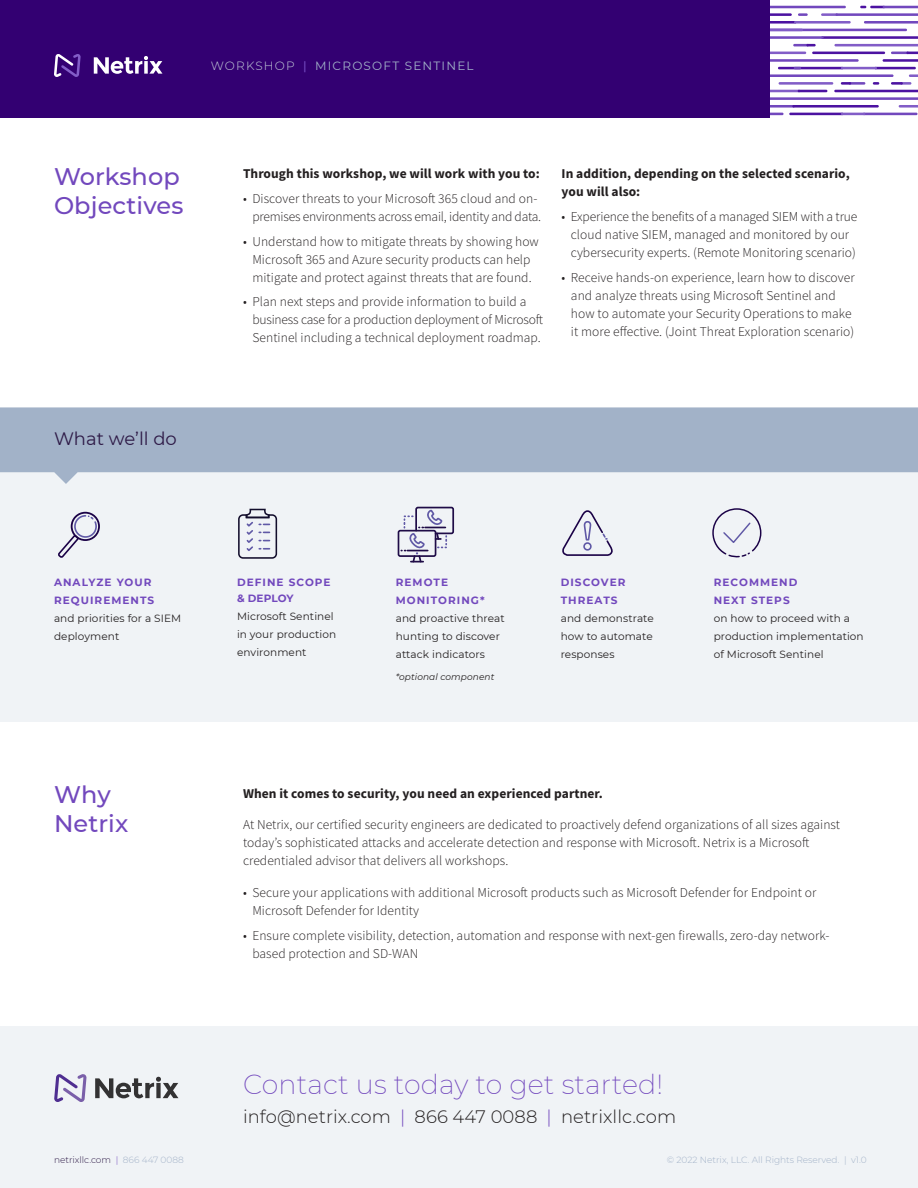
<style>
.page{position:relative;width:918px;height:1188px;background:#fff}
.page>*{position:absolute;margin:0;border:0;box-sizing:border-box;transform-origin:0 0}
.t1{font:200 27px "Montserrat";letter-spacing:.005em;color:#7248bd}
.Body____Large_Header{font:500 24px/28.5px "Montserrat";letter-spacing:.005em;color:#7248bd}
.t2{font:300 18px "Montserrat";letter-spacing:.005em;color:#231f20}
.Header____Highlight{font:18px "Montserrat";color:#2e1a47}
.Body____Source_Sans{font:300 13.5px/18px "Source Sans Pro";letter-spacing:.005em;color:#231f20}
.Body____Source_Sans-2{font:700 13.5px/18px "Source Sans Pro";letter-spacing:.005em;color:#231f20}
.Body____Source_Sans-3{font:300 13.5px/18px "Source Sans Pro";letter-spacing:-.015em;color:#231f20;text-align:right}
.t3{font:12px "Montserrat";letter-spacing:.1em;color:#a2b2c8}
.Body____Header{font:10.5px/18px "Montserrat";letter-spacing:.01em;color:#231f20}
.Body____Header-2{font:700 10.5px/16.5px "Montserrat";letter-spacing:.095em;color:#7248bd}
.t4{font:300 9px "Montserrat";color:#a2b2c8}
.t5{font:300 9px "Montserrat";color:#2e1a47}
.Body____Header-3{font:italic 9px "Montserrat";letter-spacing:.01em;color:#231f20}
.s1{font-weight:300;color:#c5cfda}
.s2{font-weight:500;color:#7248bd}
.s3{font-weight:700;color:#7248bd}
.s4{color:#7248bd}
.s5{color:#a2b2c8}
</style>
<div class="page">
<div style="left:0;top:462px;width:918px;height:259px;background:#f0f3f6"></div>
<svg style="left:770px;top:52px;width:148px;height:63px"></svg>
<svg style="left:770px;top:6px;width:148px;height:40px"></svg>
<hr style="left:841px;top:67px;width:36px;height:2px;background:#825dc7">
<hr style="left:792px;top:105px;width:87px;height:3px;background:#4c12a1">
<hr style="left:841px;top:113px;width:24px;height:2px;background:#825dc7">
<div style="left:0;top:0;width:770px;height:118px;background:#330072"></div>
<svg style="left:54px;top:54px;width:27px;height:23px"></svg>
<svg style="left:94px;top:56px;width:68px;height:18px"></svg>
<div style="left:0;top:1026px;width:918px;height:162px;background:#f0f3f6"></div>
<svg style="left:0;top:407px;width:918px;height:77px;background:#aebccf"></svg>
<svg style="left:712px;top:508px;width:50px;height:49px"></svg>
<svg style="left:238px;top:508px;width:40px;height:51px"></svg>
<svg style="left:397px;top:506px;width:57px;height:57px"></svg>
<svg style="left:562px;top:510px;width:51px;height:46px"></svg>
<div style="left:71px;top:512px;width:29px;height:29px;border:2px solid #1b0247;border-radius:50%"></div>
<svg style="left:58px;top:514px;width:40px;height:44px"></svg>
<svg style="left:54px;top:1074px;width:33px;height:28px"></svg>
<svg style="left:95px;top:1077px;width:83px;height:21px"></svg>
<p class="t3" style="left:211px;top:57px;width:264px"><span class="s1">WORKSHOP</span> <span class="s2">|</span> MICROSOFT SENTINEL</p>
<p class="Body____Large_Header" style="left:54px;top:162px;width:131px">Workshop<br>Objectives</p>
<p class="Header____Highlight" style="left:54px;top:426px;width:124px">What we’ll do</p>
<p class="Body____Source_Sans-2" style="left:243px;top:164px;width:298px">Through this workshop, we will work with you to:</p>
<p class="Body____Source_Sans-3" style="left:243px;top:189px;width:300px">• Discover threats to your Microsoft 365 cloud and on&shy;premises environments across email, identity and data.</p>
<p class="Body____Source_Sans" style="left:243px;top:232px;width:297px;text-align:center">• Understand how to mitigate threats by showing how<br>Microsoft 365 and Azure security products can help mitigate and protect against threats that are found.</p>
<p class="Body____Source_Sans" style="left:252px;top:293px;width:292px;text-indent:-9px">• Plan next steps and provide information to build a business case for a production deployment of Microsoft<br>Sentinel including a technical deployment roadmap.</p>
<p class="Body____Source_Sans-2" style="left:562px;top:164px;width:290px">In addition, depending on the selected scenario, you will also:</p>
<p class="Body____Source_Sans" style="left:562px;top:207px;width:297px;text-align:center">• Experience the benefits of a managed SIEM with a true cloud native SIEM, managed and monitored by our cybersecurity experts. (Remote Monitoring scenario)</p>
<p class="Body____Source_Sans" style="left:571px;top:268px;width:285px;text-indent:-9px">• Receive hands-on experience, learn how to discover and analyze threats using Microsoft Sentinel and how to automate your Security Operations to make it more effective. (Joint Threat Exploration scenario)</p>
<p class="Body____Header" style="left:54px;top:573px;width:129px"><span class="s3">ANALYZE YOUR<br>REQUIREMENTS<br></span>and priorities for a SIEM deployment</p>
<p class="Body____Header-2" style="left:237px;top:573px;width:95px">DEFINE SCOPE &amp; DEPLOY</p>
<p class="Body____Header" style="left:237px;top:607px;width:101px">Microsoft Sentinel in your production environment</p>
<p class="Body____Header" style="left:396px;top:573px;width:110px"><span class="s3">REMOTE<br>MONITORING* </span>and proactive threat hunting to discover attack indicators</p>
<p class="Body____Header-3" style="left:396px;top:671px;width:100px">*optional component</p>
<p class="Body____Header" style="left:561px;top:573px;width:95px"><span class="s3">DISCOVER<br>THREATS<br></span>and demonstrate how to automate responses</p>
<p class="Body____Header" style="left:714px;top:573px;width:152px"><span class="s3">RECOMMEND<br>NEXT STEPS<br></span>on how to proceed with a production implementation of Microsoft Sentinel</p>
<p class="Body____Large_Header" style="left:54px;top:780px;width:76px">Why<br>Netrix</p>
<p class="Body____Source_Sans-2" style="left:243px;top:784px;width:361px">When it comes to security, you need an experienced partner.</p>
<p class="Body____Source_Sans" style="left:243px;top:816px;width:599px">At Netrix, our certified security engineers are dedicated to proactively defend organizations of all sizes against today’s sophisticated attacks and accelerate detection and response with Microsoft. Netrix is a Microsoft credentialed advisor that delivers all workshops.</p>
<p class="Body____Source_Sans" style="left:252px;top:883px;width:566px;text-indent:-9px">• Secure your applications with additional Microsoft products such as Microsoft Defender for Endpoint or<br>Microsoft Defender for Identity</p>
<p class="Body____Source_Sans" style="left:252px;top:926px;width:579px;text-indent:-9px">• Ensure complete visibility, detection, automation and response with next-gen firewalls, zero-day network&shy;based protection and SD-WAN</p>
<p class="t1" style="left:243px;top:1067px;width:422px">Contact us today to get started!</p>
<p class="t2" style="left:243px;top:1104px;width:435px">info@netrix.com <span class="s4">|</span> 866 447 0088 <span class="s4">|</span> netrixllc.com</p>
<p class="t5" style="left:54px;top:1153px;width:131px">netrixllc.com <span class="s4">|</span> <span class="s5">866 447 0088</span></p>
<p class="t4" style="left:667px;top:1153px;width:201px">© 2022 Netrix, LLC. All Rights Reserved. | v1.0</p>
</div>
